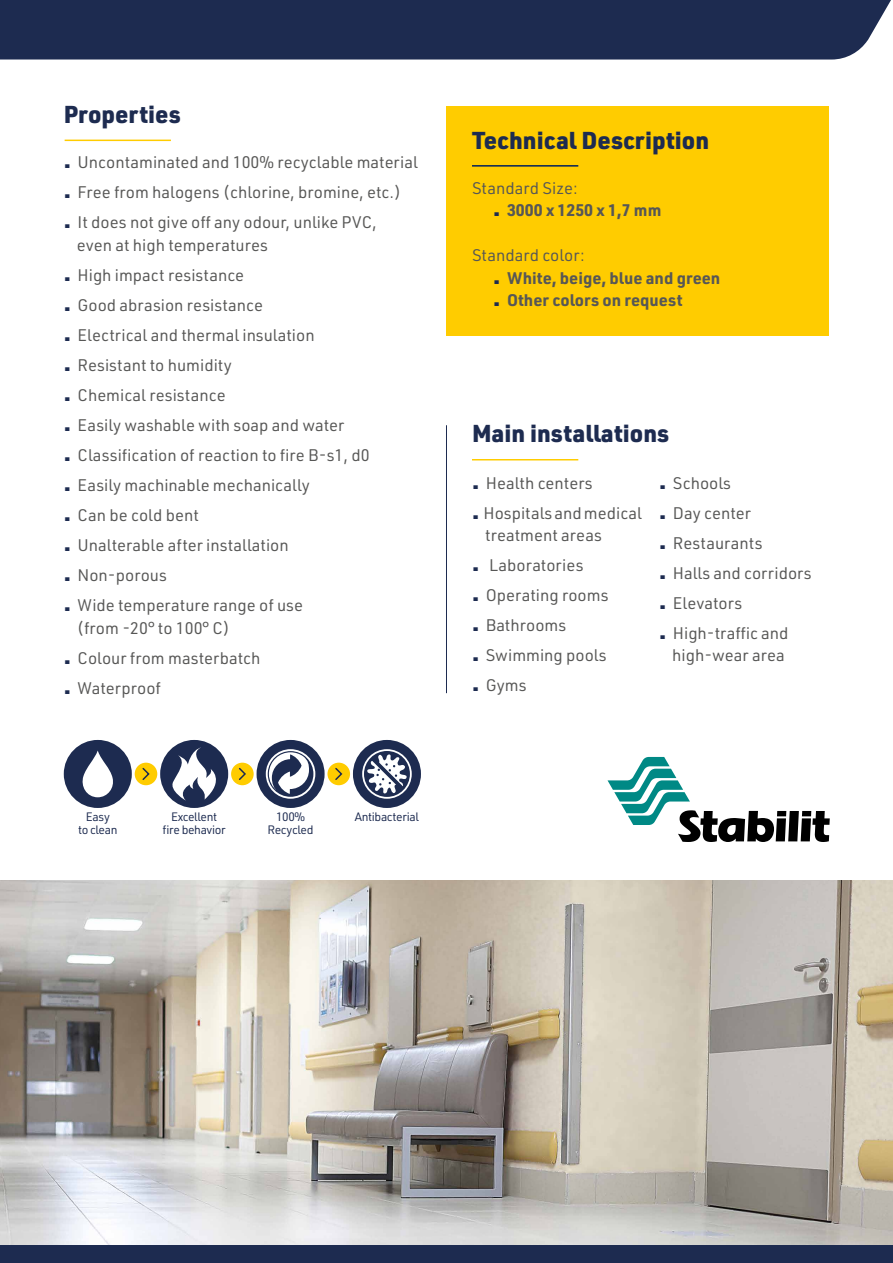
<style>
.page{position:relative;width:893px;height:1263px;background:#fff}
.page>*{position:absolute;margin:0;border:0;box-sizing:border-box;transform-origin:0 0}
.t1{font:900 24px "URWDIN";color:#1d2b50}
.t2{font:16.5px/30px "URWDIN";color:#575756}
.t3{font:700 16.5px/22.5px "URWDIN";color:#575756}
.t4{font:12px/13.5px "URWDIN";letter-spacing:-.03em;color:#1d2b50;text-align:center}
.s1{font-weight:900;font-size:24px;color:#1d2b50}
.s2{font-weight:400}
</style>
<div class="page">
<div style="left:446px;top:106px;width:383px;height:230px;background:#fc0"></div>
<img style="left:0;top:880px;width:893px;height:366px">
<div style="left:0;top:1246px;width:893px;height:17px;background:#1d2b50"></div>
<div style="left:64px;top:740px;width:68px;height:68px;background:#1d2b50;border-radius:50%"></div>
<svg style="left:82px;top:750px;width:31px;height:47px"></svg>
<div style="left:160px;top:740px;width:68px;height:68px;background:#1d2b50;border-radius:50%"></div>
<svg style="left:169px;top:747px;width:57px;height:54px"></svg>
<div style="left:257px;top:740px;width:68px;height:68px;background:#1d2b50;border-radius:50%"></div>
<svg style="left:266px;top:749px;width:49px;height:50px"></svg>
<svg style="left:268px;top:751px;width:45px;height:46px"></svg>
<hr style="left:65px;top:140px;width:106px;height:1px;background:#fc0">
<hr style="left:472px;top:165px;width:106px;height:2px;background:#00205c">
<hr style="left:472px;top:459px;width:106px;height:1px;background:#fc0">
<div style="left:0;top:0;width:891px;height:60px;background:#1d2b50"></div>
<div style="left:353px;top:740px;width:68px;height:68px;background:#1d2b50;border-radius:50%"></div>
<svg style="left:362px;top:749px;width:50px;height:50px"></svg>
<div style="left:364px;top:751px;width:46px;height:46px;background:#1d2b50;border-radius:50%"></div>
<svg style="left:367px;top:753px;width:40px;height:41px"></svg>
<div style="left:135px;top:763px;width:22px;height:22px;background:#fc0;border-radius:50%"></div>
<svg style="left:142px;top:767px;width:8px;height:13px"></svg>
<div style="left:231px;top:763px;width:23px;height:22px;background:#fc0;border-radius:50%"></div>
<svg style="left:238px;top:767px;width:8px;height:13px"></svg>
<div style="left:327px;top:763px;width:23px;height:22px;background:#fc0;border-radius:50%"></div>
<svg style="left:335px;top:767px;width:8px;height:13px"></svg>
<svg style="left:607px;top:757px;width:223px;height:85px"></svg>
<hr style="left:446px;top:425px;width:1px;height:268px;background:#1d2b50">
<h1 class="t1" style="left:64px;top:98px;width:119px">Properties</h1>
<p class="t2" style="left:64px;top:147px;width:356px"><span class="s1">.</span> Uncontaminated and 100% recyclable material <span class="s1">.</span> Free from halogens (chlorine, bromine, etc.)<br><span class="s1">.</span> It does not give off any odour, unlike PVC,</p>
<p class="t2" style="left:64px;top:230px;width:307px;text-indent:13px">even at high temperatures<br><span class="s1">.</span> High impact resistance<br><span class="s1">.</span> Good abrasion resistance<br><span class="s1">.</span> Electrical and thermal insulation<br><span class="s1">.</span> Resistant to humidity<br><span class="s1">.</span> Chemical resistance<br><span class="s1">.</span> Easily washable with soap and water<br><span class="s1">.</span> Classification of reaction to fire B-s1, d0 <span class="s1">.</span> Easily machinable mechanically<br><span class="s1">.</span> Can be cold bent<br><span class="s1">.</span> Unalterable after installation<br><span class="s1">.</span> Non-porous<br><span class="s1">.</span> Wide temperature range of use</p>
<p class="t2" style="left:64px;top:612px;width:198px;text-indent:13px">(from -20° to 100° C)<br><span class="s1">.</span> Colour from masterbatch <span class="s1">.</span> Waterproof</p>
<p class="t4" style="left:78px;top:809px;width:41px">Easy<br>to clean</p>
<p class="t4" style="left:163px;top:809px;width:65px">Excellent fire behavior</p>
<p class="t4" style="left:268px;top:809px;width:47px">100%<br>Recycled</p>
<p class="t4" style="left:355px;top:809px;width:66px">Antibacterial</p>
<h1 class="t1" style="left:472px;top:124px;width:239px">Technical Description</h1>
<p class="t3" style="left:493px;top:176px;width:170px;text-indent:-21px"><span class="s2">Standard Size:<br></span><span class="s1">.</span> 3000 x 1250 x 1,7 mm</p>
<p class="t3" style="left:493px;top:244px;width:229px;text-indent:-21px"><span class="s2">Standard color:<br></span><span class="s1">.</span> White, beige, blue and green <span class="s1">.</span> Other colors on request</p>
<h1 class="t1" style="left:472px;top:417px;width:199px">Main installations</h1>
<p class="t2" style="left:472px;top:467px;width:172px"><span class="s1">.</span> Health centers<br><span class="s1">.</span> Hospitals and medical</p>
<p class="t2" style="left:472px;top:520px;width:138px;text-indent:13px">treatment areas <span class="s1">.</span> Laboratories<br><span class="s1">.</span> Operating rooms <span class="s1">.</span> Bathrooms<br><span class="s1">.</span> Swimming pools <span class="s1">.</span> Gyms</p>
<p class="t2" style="left:659px;top:467px;width:154px"><span class="s1">.</span> Schools<br><span class="s1">.</span> Day center<br><span class="s1">.</span> Restaurants<br><span class="s1">.</span> Halls and corridors <span class="s1">.</span> Elevators<br><span class="s1">.</span> High-traffic and</p>
<p class="t2" style="left:672px;top:640px;width:114px">high-wear area</p>
</div>
